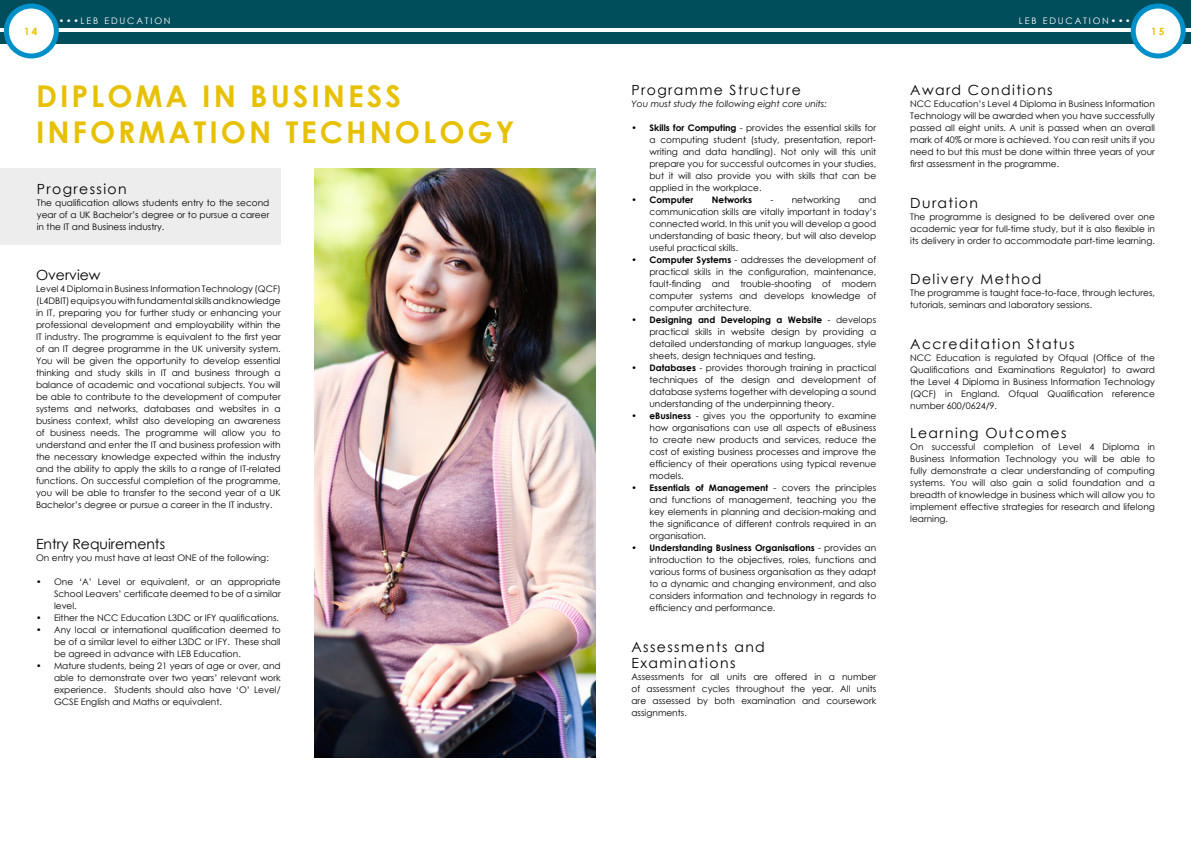
<style>
.page{position:relative;width:1191px;height:842px;background:#fff}
.page>*{position:absolute;margin:0;border:0;box-sizing:border-box;transform-origin:0 0}
.t1{font:700 30px/36px "Century Gothic";letter-spacing:.1em;color:#e7c100}
.t2{font:14px/16.8px "Century Gothic";letter-spacing:.1em;color:#000}
.t3{font:14px "Century Gothic";color:#000}
.t4{font:700 10px "Century Gothic";color:#e7c100}
.t5{font:9px/12px "Century Gothic";color:#000;text-align:justify}
.t6{font:italic 9px "Century Gothic";color:#000}
.t7{font:9px "Century Gothic";letter-spacing:.2em;color:#fff}
.t8{font:700 9px "Century Gothic";color:#000}
.s1{font-weight:700}
</style>
<div class="page">
<div style="left:0;top:0;width:1191px;height:28px;background:#004d5c"></div>
<div style="left:0;top:32px;width:1191px;height:12px;background:#004d5c"></div>
<div style="left:6px;top:6px;width:50px;height:50px;background:#fff;border-radius:50%"></div>
<div style="left:4px;top:4px;width:55px;height:54px;border:5px solid #0090c9;border-radius:50%"></div>
<div style="left:1133px;top:6px;width:50px;height:50px;background:#fff;border-radius:50%"></div>
<div style="left:1130px;top:4px;width:55px;height:54px;border:5px solid #0090c9;border-radius:50%"></div>
<img style="left:315px;top:168px;width:280px;height:590px">
<div style="left:0;top:168px;width:281px;height:77px;background:#ededed"></div>
<p class="t7" style="left:59px;top:15px;width:113px">•••LEB EDUCATION</p>
<p class="t7" style="left:1019px;top:15px;width:113px">LEB EDUCATION•••</p>
<p class="t4" style="left:24px;top:24px;width:15px">14</p>
<p class="t4" style="left:1151px;top:24px;width:15px">15</p>
<h1 class="t1" style="left:36px;top:76px;width:480px">DIPLOMA IN BUSINESS<br>INFORMATION TECHNOLOGY</h1>
<h2 class="t2" style="left:37px;top:180px;width:91px">Progression</h2>
<p class="t5" style="left:37px;top:197px;width:234px">The qualification allows students entry to the second year of a UK Bachelor’s degree or to pursue a career in the IT and Business industry.</p>
<h2 class="t3" style="left:36px;top:265px;width:66px">Overview</h2>
<p class="t5" style="left:36px;top:282px;width:246px">Level 4 Diploma in Business Information Technology (QCF) (L4DBIT) equips you with fundamental skills and knowledge in IT, preparing you for further study or enhancing your professional development and employability within the IT industry. The programme is equivalent to the first year of an IT degree programme in the UK university system.<br>You will be given the opportunity to develop essential thinking and study skills in IT and business through a balance of academic and vocational subjects. You will be able to contribute to the development of computer systems and networks, databases and websites in a business context, whilst also developing an awareness of business needs. The programme will allow you to understand and enter the IT and business profession with the necessary knowledge expected within the industry and the ability to apply the skills to a range of IT-related functions. On successful completion of the programme, you will be able to transfer to the second year of a UK Bachelor’s degree or pursue a career in the IT industry.</p>
<h2 class="t3" style="left:36px;top:534px;width:131px">Entry Requirements</h2>
<p class="t5" style="left:36px;top:551px;width:234px">On entry you must have at least ONE of the following:</p>
<p class="t5" style="left:54px;top:575px;width:228px;text-indent:-18px">• One ‘A’ Level or equivalent, or an appropriate School Leavers’ certificate deemed to be of a similar level.</p>
<p class="t5" style="left:36px;top:611px;width:244px">• Either the NCC Education L3DC or IFY qualifications.</p>
<p class="t5" style="left:54px;top:623px;width:228px;text-indent:-18px">• Any local or international qualification deemed to be of a similar level to either L3DC or IFY. These shall be agreed in advance with LEB Education.</p>
<p class="t5" style="left:54px;top:659px;width:228px;text-indent:-18px">• Mature students, being 21 years of age or over, and able to demonstrate over two years’ relevant work experience. Students should also have ‘O’ Level/ GCSE English and Maths or equivalent.</p>
<h2 class="t2" style="left:631px;top:81px;width:171px">Programme Structure</h2>
<p class="t6" style="left:631px;top:97px;width:197px">You must study the following eight core units:</p>
<p class="t5" style="left:649px;top:121px;width:228px;text-indent:-18px"><span class="s1">• Skills for Computing</span> - provides the essential skills for a computing student (study, presentation, report&shy;writing and data handling). Not only will this unit prepare you for successful outcomes in your studies, but it will also provide you with skills that can be applied in the workplace.</p>
<p class="t8" style="left:631px;top:193px;width:63px">• Computer</p>
<p class="t8" style="left:712px;top:193px;width:42px">Networks</p>
<p class="t5" style="left:770px;top:193px;width:71px">- networking</p>
<p class="t5" style="left:649px;top:193px;width:228px;text-indent:209px">and communication skills are vitally important in today’s connected world. In this unit you will develop a good understanding of basic theory, but will also develop useful practical skills.</p>
<p class="t5" style="left:649px;top:253px;width:228px;text-indent:-18px"><span class="s1">• Computer Systems</span> - addresses the development of practical skills in the configuration, maintenance, fault-finding and trouble-shooting of modern computer systems and develops knowledge of computer architecture.</p>
<p class="t5" style="left:649px;top:313px;width:228px;text-indent:-18px"><span class="s1">• Designing and Developing a Website</span> - develops practical skills in website design by providing a detailed understanding of markup languages, style sheets, design techniques and testing.</p>
<p class="t5" style="left:649px;top:361px;width:228px;text-indent:-18px"><span class="s1">• Databases</span> - provides thorough training in practical techniques of the design and development of database systems together with developing a sound understanding of the underpinning theory.</p>
<p class="t5" style="left:649px;top:409px;width:228px;text-indent:-18px"><span class="s1">• eBusiness</span> - gives you the opportunity to examine how organisations can use all aspects of eBusiness to create new products and services, reduce the cost of existing business processes and improve the efficiency of their operations using typical revenue models.</p>
<p class="t5" style="left:649px;top:481px;width:228px;text-indent:-18px"><span class="s1">• Essentials of Management</span> - covers the principles and functions of management, teaching you the key elements in planning and decision-making and the significance of different controls required in an organisation.</p>
<p class="t5" style="left:649px;top:541px;width:228px;text-indent:-18px"><span class="s1">• Understanding Business Organisations</span> - provides an introduction to the objectives, roles, functions and various forms of business organisation as they adapt to a dynamic and changing environment, and also considers information and technology in regards to efficiency and performance.</p>
<h2 class="t2" style="left:631px;top:638px;width:135px">Assessments and<br>Examinations</h2>
<p class="t5" style="left:631px;top:671px;width:246px">Assessments for all units are offered in a number of assessment cycles throughout the year. All units are assessed by both examination and coursework assignments.</p>
<h2 class="t2" style="left:910px;top:81px;width:144px">Award Conditions</h2>
<p class="t5" style="left:910px;top:97px;width:246px">NCC Education’s Level 4 Diploma in Business Information Technology will be awarded when you have successfully passed all eight units. A unit is passed when an overall mark of 40% or more is achieved. You can resit units if you need to but this must be done within three years of your first assessment in the programme.</p>
<h2 class="t2" style="left:910px;top:194px;width:69px">Duration</h2>
<p class="t5" style="left:910px;top:210px;width:246px">The programme is designed to be delivered over one academic year for full-time study, but it is also flexible in its delivery in order to accommodate part-time learning.</p>
<h2 class="t2" style="left:910px;top:271px;width:133px">Delivery Method</h2>
<p class="t5" style="left:910px;top:287px;width:246px">The programme is taught face-to-face, through lectures, tutorials, seminars and laboratory sessions.</p>
<h2 class="t2" style="left:910px;top:335px;width:166px">Accreditation Status</h2>
<p class="t5" style="left:910px;top:352px;width:246px">NCC Education is regulated by Ofqual (Office of the Qualifications and Examinations Regulator) to award the Level 4 Diploma in Business Information Technology (QCF) in England. Ofqual Qualification reference number 600/0624/9.</p>
<h2 class="t2" style="left:910px;top:424px;width:158px">Learning Outcomes</h2>
<p class="t5" style="left:910px;top:441px;width:246px">On successful completion of Level 4 Diploma in Business Information Technology you will be able to fully demonstrate a clear understanding of computing systems. You will also gain a solid foundation and a breadth of knowledge in business which will allow you to implement effective strategies for research and lifelong learning.</p>
</div>
